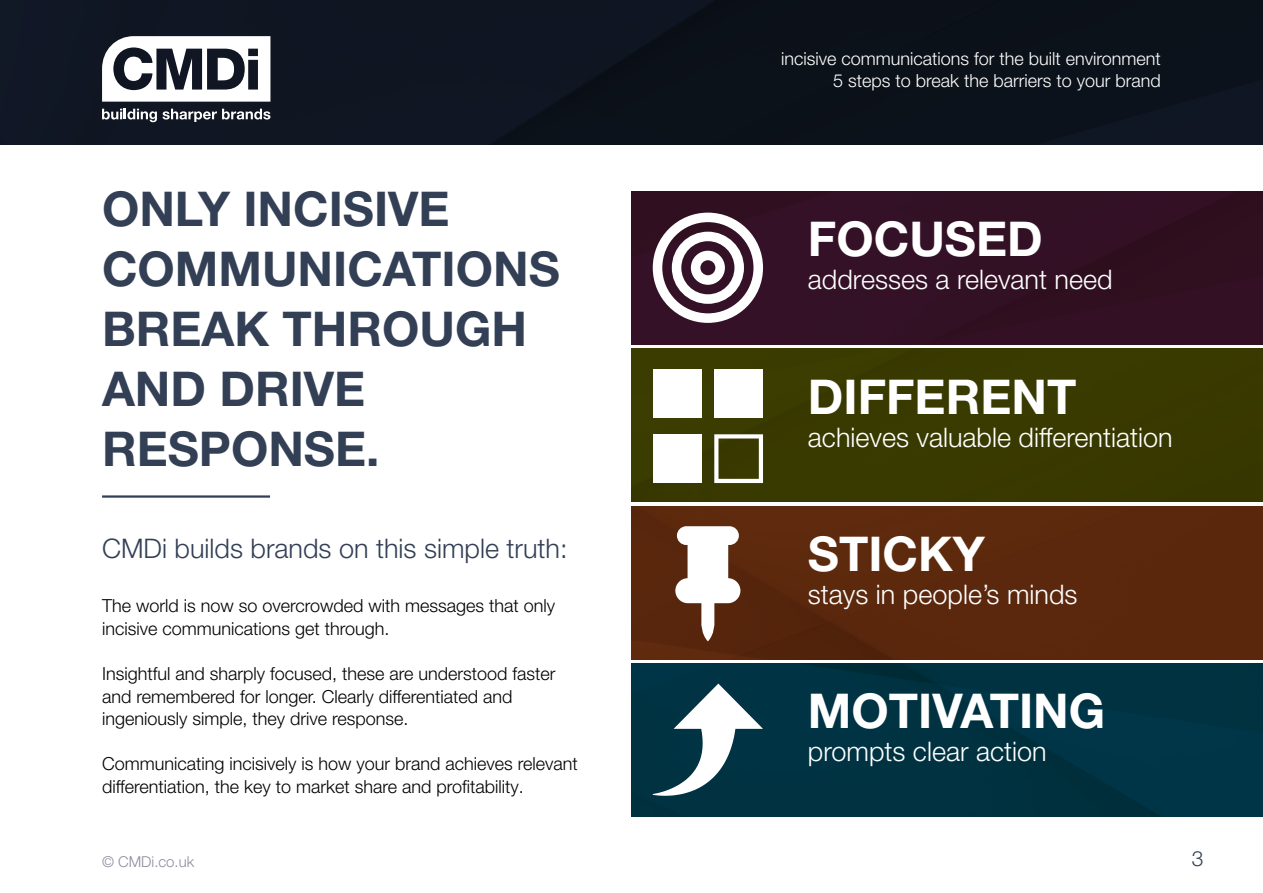
<style>
.page{position:relative;width:1263px;height:893px;background:#fff}
.page>*{position:absolute;margin:0;border:0;box-sizing:border-box;transform-origin:0 0}
.t1{font:700 48px/60px "Helvetica Neue LT Pro";color:#323f55}
.t2{font:700 48px "Helvetica Neue LT Pro";color:#fff}
.t3{font:300 27px "Helvetica Neue LT Pro";color:#fff}
.t4{font:300 27px "Helvetica Neue LT Pro";color:#323f55}
.t5{font:300 21px "Helvetica Neue LT Pro";color:#323f55}
.t6{font:300 18px/22.5px "Helvetica Neue LT Pro";color:#000}
.t7{font:300 18px/22.5px "Helvetica Neue LT Pro";color:#fff;text-align:right}
.t8{font:300 15px "Helvetica Neue LT Pro";color:#8d8e9d}
</style>
<div class="page">
<hr style="left:102px;top:495px;width:168px;height:3px;background:#323f55">
<div style="left:631px;top:191px;width:632px;height:153px;background:#331125"></div>
<div style="left:631px;top:349px;width:632px;height:153px;background:#393a00"></div>
<div style="left:631px;top:506px;width:632px;height:153px;background:#5b280d"></div>
<div style="left:631px;top:663px;width:632px;height:153px;background:#003241"></div>
<svg style="left:653px;top:213px;width:110px;height:110px"></svg>
<div style="left:653px;top:369px;width:48px;height:49px;background:#fff"></div>
<div style="left:714px;top:369px;width:49px;height:49px;background:#fff"></div>
<div style="left:653px;top:434px;width:48px;height:49px;background:#fff"></div>
<svg style="left:714px;top:434px;width:49px;height:49px"></svg>
<svg style="left:675px;top:526px;width:65px;height:115px"></svg>
<svg style="left:653px;top:684px;width:110px;height:112px"></svg>
<div style="left:0;top:0;width:1263px;height:145px;background:#0c121b"></div>
<svg style="left:102px;top:36px;width:168px;height:66px"></svg>
<svg style="left:102px;top:109px;width:55px;height:13px"></svg>
<svg style="left:163px;top:109px;width:107px;height:13px"></svg>
<h1 class="t1" style="left:102px;top:177px;width:459px">ONLY INCISIVE<br>COMMUNICATIONS<br>BREAK THROUGH<br>AND DRIVE<br>RESPONSE.</h1>
<h2 class="t4" style="left:102px;top:531px;width:467px">CMDi builds brands on this simple truth:</h2>
<p class="t6" style="left:102px;top:594px;width:455px">The world is now so overcrowded with messages that only incisive communications get through.</p>
<p class="t6" style="left:102px;top:662px;width:455px">Insightful and sharply focused, these are understood faster and remembered for longer. Clearly differentiated and ingeniously simple, they drive response.</p>
<p class="t6" style="left:102px;top:752px;width:477px">Communicating incisively is how your brand achieves relevant differentiation, the key to market share and profitability.</p>
<p class="t7" style="left:781px;top:47px;width:381px">incisive communications for the built environment<br>5 steps to break the barriers to your brand</p>
<h1 class="t2" style="left:808px;top:210px;width:236px">FOCUSED</h1>
<h2 class="t3" style="left:808px;top:263px;width:306px">addresses a relevant need</h2>
<h1 class="t2" style="left:808px;top:367px;width:270px">DIFFERENT</h1>
<h2 class="t3" style="left:808px;top:421px;width:366px">achieves valuable differentiation</h2>
<h1 class="t2" style="left:808px;top:524px;width:178px">STICKY</h1>
<h2 class="t3" style="left:808px;top:578px;width:271px">stays in people’s minds</h2>
<h1 class="t2" style="left:808px;top:682px;width:299px">MOTIVATING</h1>
<h2 class="t3" style="left:808px;top:735px;width:240px">prompts clear action</h2>
<p class="t8" style="left:102px;top:852px;width:94px">© CMDi.co.uk</p>
<p class="t5" style="left:1192px;top:846px;width:13px">3</p>
</div>
